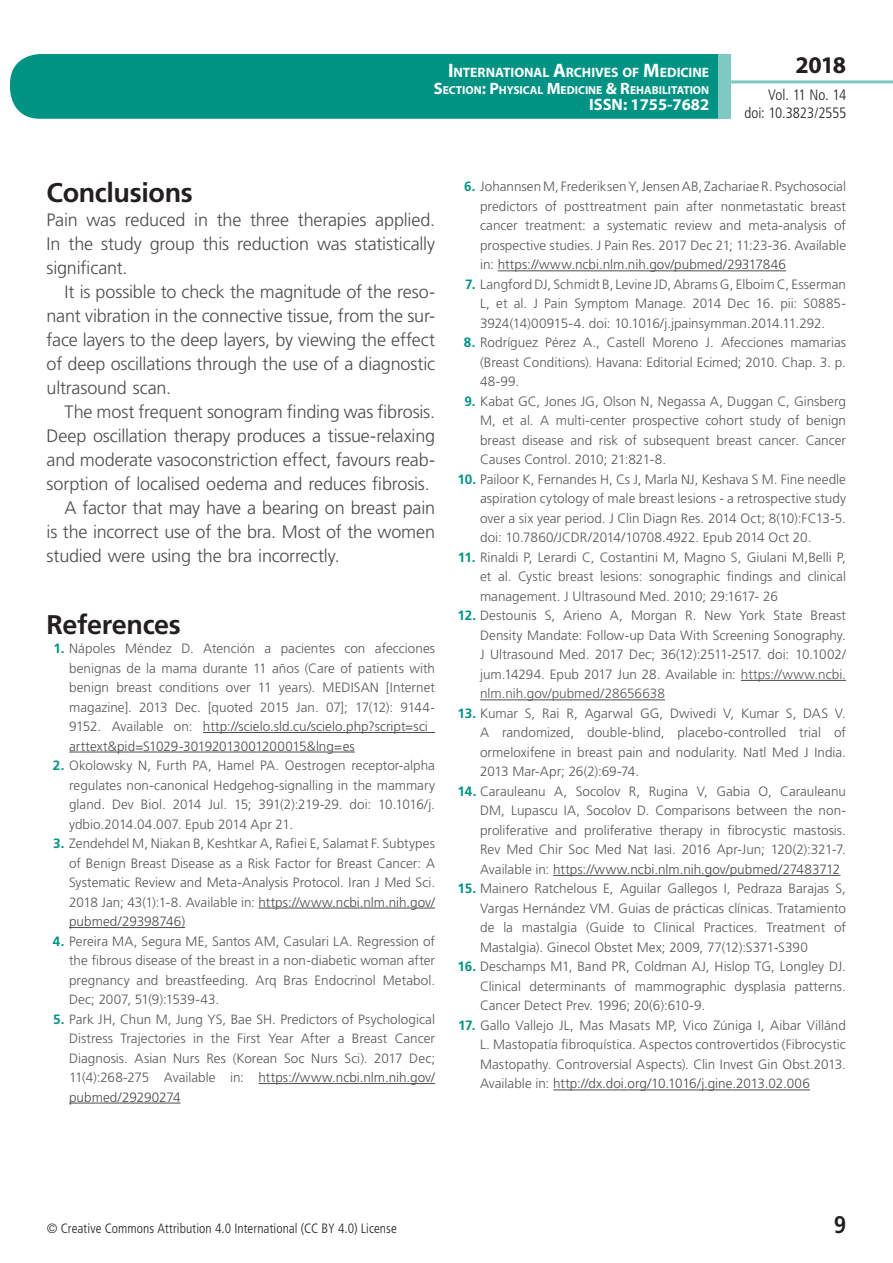
<style>
.page{position:relative;width:893px;height:1263px;background:#fff}
.page>*{position:absolute;margin:0;border:0;box-sizing:border-box;transform-origin:0 0}
.t1{font:700 27px "Frutiger LT Std";letter-spacing:-.015em;color:#231f20}
.t2{font:700 24px "Myriad Pro";color:#231f20}
.t3{font:700 condensed 24px "Frutiger LT Std";color:#231f20}
.t4{font:300 18px/24px "Frutiger LT Std";letter-spacing:-.01em;color:#4b4c4d;text-align:justify}
.t5{font:700 16.5px "Myriad Pro";color:#fff}
.t6{font:300 condensed 15px/18px "Frutiger LT Std";letter-spacing:-.015em;color:#231f20;text-align:right}
.t7{font:700 13.65px "Myriad Pro";letter-spacing:-.005em;color:#fff}
.t8{font:300 13.5px/19.5px "Frutiger LT Std";color:#57585a;text-align:justify}
.t9{font:300 condensed 13.5px "Frutiger LT Std";letter-spacing:.005em;color:#231f20}
.t10{font:700 11.55px "Myriad Pro";color:#fff}
.s1{font-size:19.5px}
.s2{font-size:16.5px}
.s3{font-weight:700;color:#009384}
.s4{color:#4b4c4d}
</style>
<div class="page">
<div style="left:10px;top:54px;width:775px;height:65px;background:#009384;border-radius:30px"></div>
<div style="left:732px;top:0;width:161px;height:157px;background:#fff"></div>
<hr style="left:730px;top:80px;width:163px;height:3px;background:#80c9c2">
<div style="left:718px;top:54px;width:13px;height:65px;background:#80c9c2"></div>
<hr style="left:203px;top:732px;width:232px;height:1px;background:#4b4c4d">
<hr style="left:69px;top:752px;width:286px;height:1px;background:#4b4c4d">
<hr style="left:259px;top:908px;width:176px;height:1px;background:#4b4c4d">
<hr style="left:69px;top:927px;width:116px;height:1px;background:#4b4c4d">
<hr style="left:259px;top:1083px;width:176px;height:1px;background:#4b4c4d">
<hr style="left:69px;top:1103px;width:112px;height:1px;background:#4b4c4d">
<hr style="left:498px;top:270px;width:288px;height:1px;background:#4b4c4d">
<hr style="left:741px;top:680px;width:105px;height:1px;background:#4b4c4d">
<hr style="left:480px;top:699px;width:185px;height:1px;background:#4b4c4d">
<hr style="left:553px;top:875px;width:287px;height:1px;background:#4b4c4d">
<hr style="left:553px;top:1089px;width:257px;height:1px;background:#4b4c4d">
<p class="t7" style="left:448px;top:64px;width:263px"><span class="s1">I</span>NTERNATIONAL <span class="s1">A</span>RCHIVES OF <span class="s1">M</span>EDICINE</p>
<p class="t10" style="left:434px;top:82px;width:277px"><span class="s2">S</span>ECTION<span class="s2">: P</span>HYSICAL <span class="s2">M</span>EDICINE <span class="s2">&amp; R</span>EHABILITATION</p>
<p class="t5" style="left:589px;top:94px;width:122px">ISSN: 1755-7682</p>
<h2 class="t2" style="left:795px;top:49px;width:52px">2018</h2>
<p class="t6" style="left:744px;top:86px;width:103px">Vol. 11 No. 14 doi: 10.3823/2555</p>
<h1 class="t1" style="left:47px;top:176px;width:148px">Conclusions</h1>
<h3 class="t4" style="left:47px;top:208px;width:390px">Pain was reduced in the three therapies applied.<br>In the study group this reduction was statistically significant.</h3>
<h3 class="t4" style="left:47px;top:280px;width:390px;text-indent:18px">It is possible to check the magnitude of the reso&shy;nant vibration in the connective tissue, from the sur&shy;face layers to the deep layers, by viewing the effect of deep oscillations through the use of a diagnostic ultrasound scan.</h3>
<h3 class="t4" style="left:65px;top:400px;width:372px">The most frequent sonogram finding was fibrosis.</h3>
<h3 class="t4" style="left:47px;top:424px;width:390px">Deep oscillation therapy produces a tissue-relaxing</h3>
<h3 class="t4" style="left:47px;top:448px;width:390px">and moderate vasoconstriction effect, favours reab-</h3>
<h3 class="t4" style="left:47px;top:472px;width:385px">sorption of localised oedema and reduces fibrosis.</h3>
<h3 class="t4" style="left:65px;top:496px;width:372px">A factor that may have a bearing on breast pain</h3>
<h3 class="t4" style="left:47px;top:520px;width:390px">is the incorrect use of the bra. Most of the women</h3>
<h3 class="t4" style="left:47px;top:544px;width:295px">studied were using the bra incorrectly.</h3>
<h1 class="t1" style="left:47px;top:608px;width:136px">References</h1>
<p class="t8" style="left:69px;top:639px;width:367px;text-indent:-16px"><span class="s3">1.</span> Nápoles Méndez D. Atención a pacientes con afecciones benignas de la mama durante 11 años (Care of patients with benign breast conditions over 11 years). MEDISAN [Internet magazine]. 2013 Dec. [quoted 2015 Jan. 07]; 17(12): 9144- 9152. Available on: <span class="s4">http://scielo.sld.cu/scielo.php?script=sci_ arttext&amp;pid=S1029-30192013001200015&amp;lng=es</span></p>
<p class="t8" style="left:69px;top:756px;width:367px;text-indent:-16px"><span class="s3">2.</span> Okolowsky N, Furth PA, Hamel PA. Oestrogen receptor-alpha regulates non-canonical Hedgehog-signalling in the mammary gland. Dev Biol. 2014 Jul. 15; 391(2):219-29. doi: 10.1016/j. ydbio.2014.04.007. Epub 2014 Apr 21.</p>
<p class="t8" style="left:69px;top:834px;width:367px;text-indent:-16px"><span class="s3">3.</span> Zendehdel M, Niakan B, Keshtkar A, Rafiei E, Salamat F. Subtypes of Benign Breast Disease as a Risk Factor for Breast Cancer: A Systematic Review and Meta-Analysis Protocol. Iran J Med Sci.<br>2018 Jan; 43(1):1-8. Available in: <span class="s4">https://www.ncbi.nlm.nih.gov/ pubmed/29398746)</span></p>
<p class="t8" style="left:69px;top:931px;width:367px;text-indent:-16px"><span class="s3">4.</span> Pereira MA, Segura ME, Santos AM, Casulari LA. Regression of the fibrous disease of the breast in a non-diabetic woman after pregnancy and breastfeeding. Arq Bras Endocrinol Metabol.<br>Dec; 2007, 51(9):1539-43.</p>
<p class="t8" style="left:69px;top:1009px;width:367px;text-indent:-16px"><span class="s3">5.</span> Park JH, Chun M, Jung YS, Bae SH. Predictors of Psychological Distress Trajectories in the First Year After a Breast Cancer Diagnosis. Asian Nurs Res (Korean Soc Nurs Sci). 2017 Dec; 11(4):268-275 Available in: <span class="s4">https://www.ncbi.nlm.nih.gov/ pubmed/29290274</span></p>
<p class="t8" style="left:480px;top:177px;width:367px;text-indent:-16px"><span class="s3">6.</span> Johannsen M, Frederiksen Y, Jensen AB, Zachariae R. Psychosocial predictors of posttreatment pain after nonmetastatic breast cancer treatment: a systematic review and meta-analysis of prospective studies. J Pain Res. 2017 Dec 21; 11:23-36. Available in: <span class="s4">https://www.ncbi.nlm.nih.gov/pubmed/29317846</span></p>
<p class="t8" style="left:480px;top:275px;width:367px;text-indent:-15px"><span class="s3">7.</span> Langford DJ, Schmidt B, Levine JD, Abrams G, Elboim C, Esserman L, et al. J Pain Symptom Manage. 2014 Dec 16. pii: S0885- 3924(14)00915-4. doi: 10.1016/j.jpainsymman.2014.11.292.</p>
<p class="t8" style="left:480px;top:333px;width:367px;text-indent:-16px"><span class="s3">8.</span> Rodríguez Pérez A., Castell Moreno J. Afecciones mamarias (Breast Conditions). Havana: Editorial Ecimed; 2010. Chap. 3. p.<br>48-99.</p>
<p class="t8" style="left:480px;top:392px;width:367px;text-indent:-16px"><span class="s3">9.</span> Kabat GC, Jones JG, Olson N, Negassa A, Duggan C, Ginsberg M, et al. A multi-center prospective cohort study of benign breast disease and risk of subsequent breast cancer. Cancer Causes Control. 2010; 21:821-8.</p>
<p class="t8" style="left:480px;top:470px;width:367px;text-indent:-23px"><span class="s3">10.</span> Pailoor K, Fernandes H, Cs J, Marla NJ, Keshava S M. Fine needle aspiration cytology of male breast lesions - a retrospective study over a six year period. J Clin Diagn Res. 2014 Oct; 8(10):FC13-5. doi: 10.7860/JCDR/2014/10708.4922. Epub 2014 Oct 20.</p>
<p class="t8" style="left:480px;top:548px;width:367px;text-indent:-22px"><span class="s3">11.</span> Rinaldi P, Lerardi C, Costantini M, Magno S, Giulani M,Belli P, et al. Cystic breast lesions: sonographic findings and clinical management. J Ultrasound Med. 2010; 29:1617- 26</p>
<p class="t8" style="left:480px;top:606px;width:367px;text-indent:-23px"><span class="s3">12.</span> Destounis S, Arieno A, Morgan R. New York State Breast Density Mandate: Follow-up Data With Screening Sonography.<br>J Ultrasound Med. 2017 Dec; 36(12):2511-2517. doi: 10.1002/ jum.14294. Epub 2017 Jun 28. Available in: https://www.ncbi. nlm.nih.gov/pubmed/28656638</p>
<p class="t8" style="left:480px;top:704px;width:367px;text-indent:-22px"><span class="s3">13.</span> Kumar S, Rai R, Agarwal GG, Dwivedi V, Kumar S, DAS V.<br>A randomized, double-blind, placebo-controlled trial of ormeloxifene in breast pain and nodularity. Natl Med J India.<br>2013 Mar-Apr; 26(2):69-74.</p>
<p class="t8" style="left:480px;top:782px;width:367px;text-indent:-23px"><span class="s3">14.</span> Carauleanu A, Socolov R, Rugina V, Gabia O, Carauleanu DM, Lupascu IA, Socolov D. Comparisons between the non&shy;proliferative and proliferative therapy in fibrocystic mastosis.<br>Rev Med Chir Soc Med Nat Iasi. 2016 Apr-Jun; 120(2):321-7.<br>Available in: <span class="s4">https://www.ncbi.nlm.nih.gov/pubmed/27483712</span></p>
<p class="t8" style="left:480px;top:879px;width:367px;text-indent:-23px"><span class="s3">15.</span> Mainero Ratchelous E, Aguilar Gallegos I, Pedraza Barajas S, Vargas Hernández VM. Guias de prácticas clínicas. Tratamiento de la mastalgia (Guide to Clinical Practices. Treatment of Mastalgia). Ginecol Obstet Mex; 2009, 77(12):S371-S390</p>
<p class="t8" style="left:480px;top:957px;width:367px;text-indent:-22px"><span class="s3">16.</span> Deschamps M1, Band PR, Coldman AJ, Hislop TG, Longley DJ.<br>Clinical determinants of mammographic dysplasia patterns.<br>Cancer Detect Prev. 1996; 20(6):610-9.</p>
<p class="t8" style="left:480px;top:1015px;width:367px;text-indent:-22px"><span class="s3">17.</span> Gallo Vallejo JL, Mas Masats MP, Vico Zúniga I, Aibar Villánd L. Mastopatía fibroquística. Aspectos controvertidos (Fibrocystic Mastopathy. Controversial Aspects). Clin Invest Gin Obst.2013.<br>Available in: <span class="s4">http://dx.doi.org/10.1016/j.gine.2013.02.006</span></p>
<p class="t9" style="left:47px;top:1220px;width:352px">© Creative Commons Attribution 4.0 International (CC BY 4.0) License</p>
<h2 class="t3" style="left:834px;top:1210px;width:14px">9</h2>
</div>
